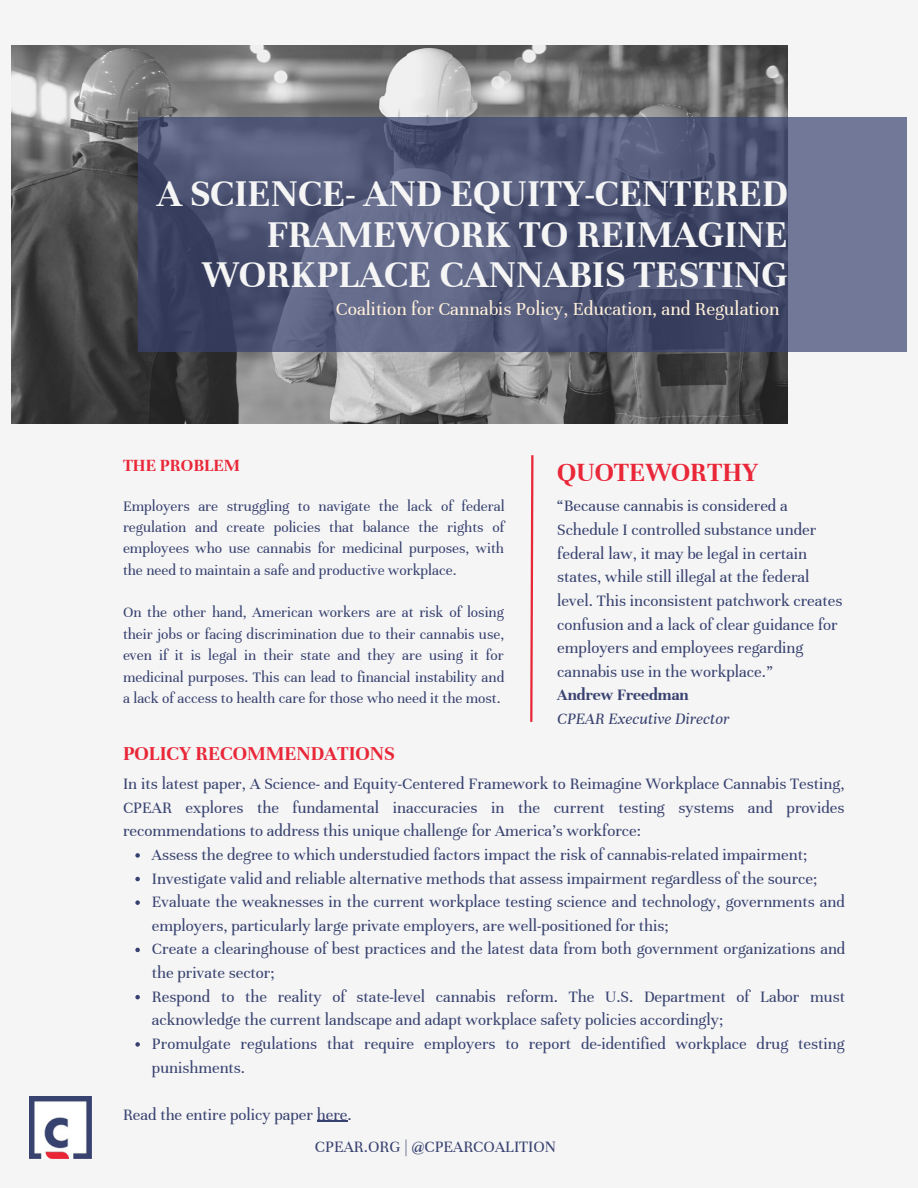
<style>
.page{position:relative;width:918px;height:1188px;background:#f5f5f5}
.page>*{position:absolute;margin:0;border:0;box-sizing:border-box;transform-origin:0 0}
.t1{font:700 40.5px/40.5px "Unna";color:#f5f5f5;text-align:right}
.t2{font:700 28.2px "Unna";color:#e92738}
.t3{font:700 21.15px "Unna";color:#e92738}
.t4{font:19.8px "Unna";color:#fff0db}
.t5{font:700 18.3px "Unna";color:#e92738}
.t6{font:16.95px/23.7px "Unna";color:#384270}
.t7{font:italic 16.95px "Unna";color:#384270}
.t8{font:700 16.95px "Unna";color:#384270}
.t9{font:15.45px/21.3px "Unna";color:#384270;text-align:justify}
</style>
<div class="page">
<img style="left:11px;top:45px;width:776px;height:378px">
<svg style="left:530px;top:455px;width:4px;height:267px"></svg>
<svg style="left:139px;top:117px;width:768px;height:234px;background:#535a7a"></svg>
<img style="left:30px;top:1096px;width:62px;height:62px">
<svg style="left:135px;top:853px;width:5px;height:5px"></svg>
<svg style="left:135px;top:877px;width:5px;height:4px"></svg>
<svg style="left:135px;top:900px;width:5px;height:5px"></svg>
<svg style="left:135px;top:948px;width:5px;height:4px"></svg>
<svg style="left:135px;top:995px;width:5px;height:4px"></svg>
<svg style="left:135px;top:1042px;width:5px;height:5px"></svg>
<hr style="left:317px;top:1121px;width:31px;height:1px;background:#384270">
<h1 class="t1" style="left:157px;top:174px;width:632px">A SCIENCE- AND EQUITY-CENTERED<br>FRAMEWORK TO REIMAGINE<br>WORKPLACE CANNABIS TESTING</h1>
<p class="t4" style="left:336px;top:298px;width:445px">Coalition for Cannabis Policy, Education, and Regulation</p>
<p class="t5" style="left:123px;top:455px;width:119px">THE PROBLEM</p>
<p class="t9" style="left:123px;top:495px;width:383px">Employers are struggling to navigate the lack of federal regulation and create policies that balance the rights of employees who use cannabis for medicinal purposes, with the need to maintain a safe and productive workplace.</p>
<p class="t9" style="left:123px;top:602px;width:383px">On the other hand, American workers are at risk of losing their jobs or facing discrimination due to their cannabis use, even if it is legal in their state and they are using it for medicinal purposes. This can lead to financial instability and a lack of access to health care for those who need it the most.</p>
<p class="t3" style="left:123px;top:741px;width:273px">POLICY RECOMMENDATIONS</p>
<h2 class="t2" style="left:557px;top:456px;width:202px">QUOTEWORTHY</h2>
<p class="t6" style="left:557px;top:494px;width:287px">“Because cannabis is considered a Schedule I controlled substance under federal law, it may be legal in certain states, while still illegal at the federal level. This inconsistent patchwork creates confusion and a lack of clear guidance for employers and employees regarding cannabis use in the workplace.”</p>
<p class="t8" style="left:557px;top:686px;width:133px">Andrew Freedman</p>
<p class="t7" style="left:557px;top:709px;width:174px">CPEAR Executive Director</p>
<p class="t6" style="left:123px;top:772px;width:723px;text-align:justify">In its latest paper, A Science- and Equity-Centered Framework to Reimagine Workplace Cannabis Testing, CPEAR explores the fundamental inaccuracies in the current testing systems and provides recommendations to address this unique challenge for America’s workforce:</p>
<p class="t6" style="left:152px;top:843px;width:695px">Assess the degree to which understudied factors impact the risk of cannabis-related impairment; Investigate valid and reliable alternative methods that assess impairment regardless of the source; Evaluate the weaknesses in the current workplace testing science and technology, governments and employers, particularly large private employers, are well-positioned for this;<br>Create a clearinghouse of best practices and the latest data from both government organizations and the private sector;<br>Respond to the reality of state-level cannabis reform. The U.S. Department of Labor must acknowledge the current landscape and adapt workplace safety policies accordingly;<br>Promulgate regulations that require employers to report de-identified workplace drug testing punishments.</p>
<p class="t6" style="left:315px;top:1098px;width:243px;line-height:32.2px;text-indent:-192px">Read the entire policy paper here.<br>CPEAR.ORG | @CPEARCOALITION</p>
</div>
